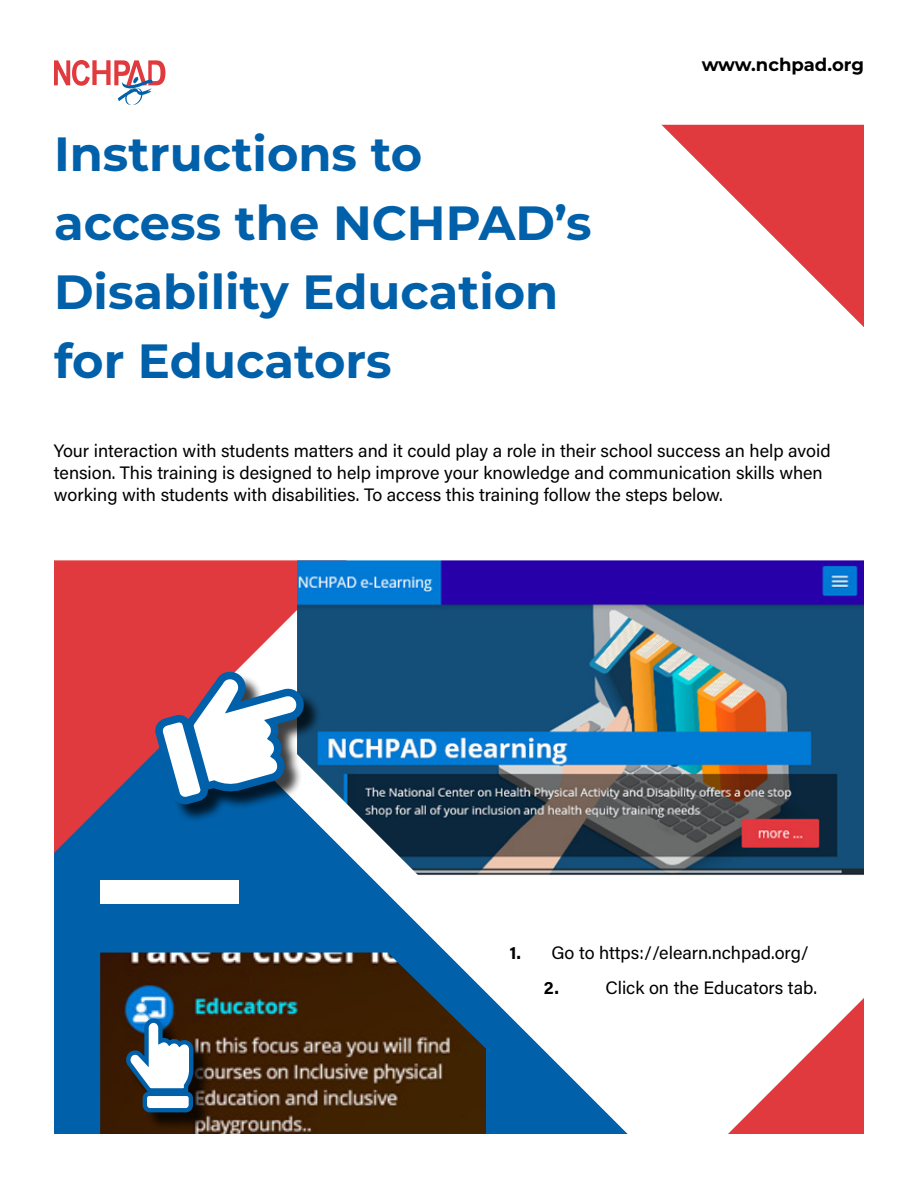
<style>
.page{position:relative;width:918px;height:1188px;background:#fff}
.page>*{position:absolute;margin:0;border:0;box-sizing:border-box;transform-origin:0 0}
.t1{font:700 48px/69px "Montserrat";color:#0060a9}
.t2{font:600 36.6px "Myriad Pro";color:#e03a3e;scale:.93 1}
.t3{font:18px/21.6px "Acumin Pro";color:#000}
.t4{font:700 18px "Montserrat";letter-spacing:-.005em;color:#000}
.s1{font-weight:700}
</style>
<div class="page">
<svg style="left:54px;top:853px;width:574px;height:281px;fill:#0060a9"></svg>
<svg style="left:662px;top:125px;width:202px;height:202px"></svg>
<svg style="left:54px;top:560px;width:243px;height:293px;background:#b74758"></svg>
<div style="left:100px;top:881px;width:139px;height:23px;background:#fff"></div>
<img style="left:297px;top:560px;width:567px;height:340px">
<svg style="left:728px;top:998px;width:136px;height:136px"></svg>
<img style="left:100px;top:953px;width:386px;height:181px">
<svg style="left:54px;top:60px;width:36px;height:26px"></svg>
<svg style="left:114px;top:60px;width:51px;height:45px"></svg>
<div style="left:129px;top:1021px;width:83px;height:110px;background:#000;opacity:.75"></div>
<svg style="left:121px;top:1016px;width:75px;height:99px"></svg>
<div style="left:158px;top:674px;width:164px;height:149px;background:#000;opacity:.75"></div>
<svg style="left:152px;top:664px;width:155px;height:144px"></svg>
<h2 class="t2" style="left:90px;top:50px;width:26px">H</h2>
<h1 class="t1" style="left:54px;top:117px;width:539px">Instructions to access the NCHPAD’s<br>Disability Education for Educators</h1>
<p class="t4" style="left:702px;top:52px;width:164px">www.nchpad.org</p>
<p class="t3" style="left:54px;top:440px;width:778px">Your interaction with students matters and it could play a role in their school success an help avoid tension. This training is designed to help improve your knowledge and communication skills when working with students with disabilities. To access this training follow the steps below.</p>
<p class="t3" style="left:544px;top:935px;width:267px;line-height:34.5px;text-indent:-34px"><span class="s1">1.</span> Go to https://elearn.nchpad.org/<br><span class="s1">2.</span></p>
<p class="t3" style="left:605px;top:976px;width:213px">Click on the Educators tab.</p>
</div>
